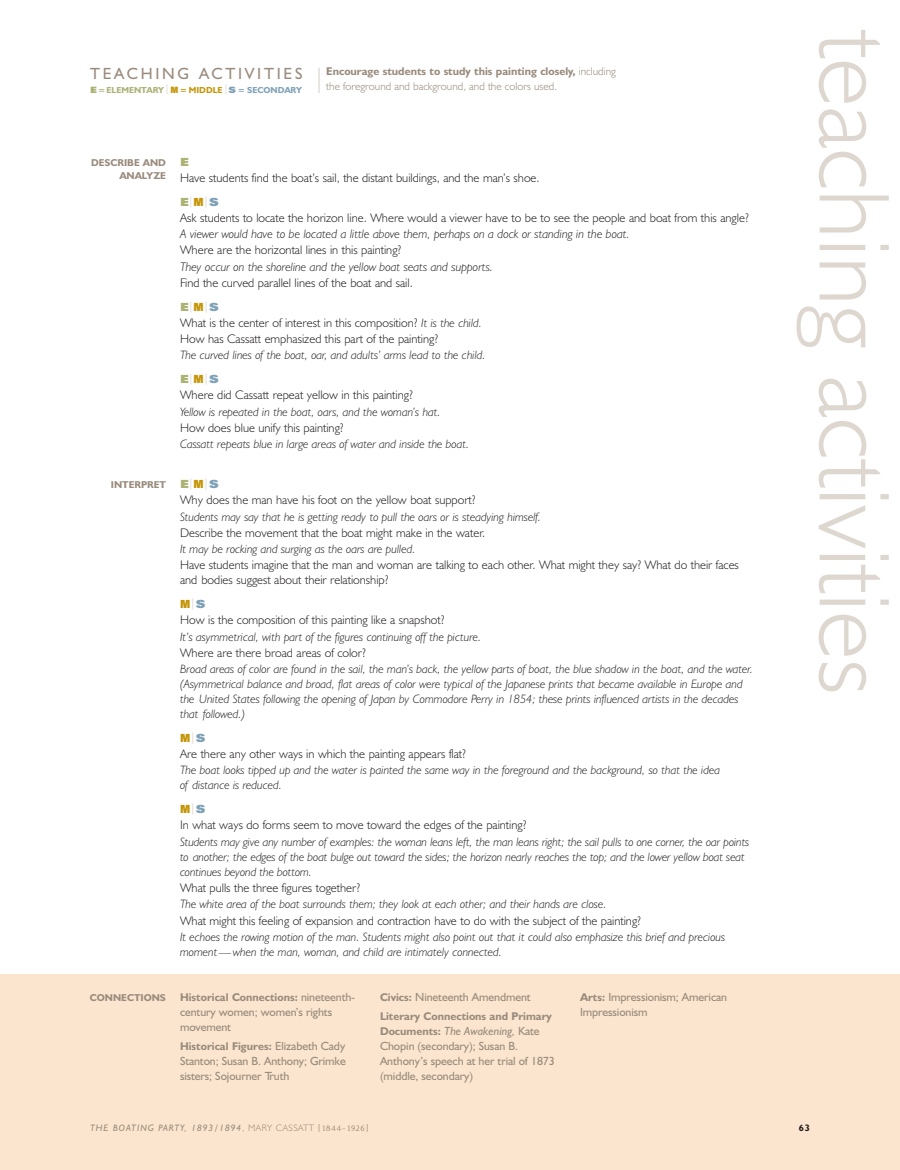
<style>
.page{position:relative;width:900px;height:1170px;background:#fff}
.page>*{position:absolute;margin:0;border:0;box-sizing:border-box;transform-origin:0 0}
.t1{font:300 101.25px "Humanist 521 BT";color:#ddd7d0}
.t2{font:16.25px "Humanist 521 BT";letter-spacing:.165em;color:#998b7d}
.t3{font:300 12.5px/16.2px "Humanist 521 BT";color:#231f20}
.t4{font:italic 300 12.5px "Humanist 521 BT";color:#231f20}
.t5{font:italic 300 12.25px/15px "Humanist 521 BT";color:#231f20}
.t6{font:11.88px/15px "Humanist 521 BT";letter-spacing:-.01em;color:#998b7d}
.t7{font:300 11.25px/15px "Humanist 521 BT";color:#998b7d}
.t8{font:700 11.25px "Humanist 521 BT";color:#998b7d}
.t9{font:900 11.25px "Zurich BT";color:#acb174;scale:1.2 1}
.t10{font:900 11.25px "Zurich BT";color:#c49608;scale:.85 1}
.t11{font:700 10px/12.5px "Humanist 521 BT";color:#998b7d;text-align:right}
.t12{font:italic 9.38px "Humanist 521 BT";letter-spacing:.1em;color:#998b7d}
.t13{font:700 9.38px "Humanist 521 BT";color:#231f20}
.t14{font:700 8.75px "Humanist 521 BT";color:#acb174}
.s1{font-family:"Zurich BT";font-weight:900}
.s2{font-weight:300;font-style:italic;font-size:10px;color:#d4cdc4}
.s3{font-family:"Zurich BT";font-weight:900;color:#c49608}
.s4{color:#c49608}
.s5{font-family:"Zurich BT";font-weight:900;color:#7ea1b7}
.s6{color:#7ea1b7}
.s7{font-weight:700}
.s8{font-family:"Humanist 521 BT";font-weight:300;color:#d4cdc4}
.s9{font-family:"Humanist 521 BT";font-weight:300;font-style:italic;color:#d4cdc4}
.s10{font-style:italic;font-size:12.25px}
.s11{font-weight:400;font-size:11.88px}
.s12{font-weight:700;font-size:11.25px}
.s13{font-style:italic}
.s14{font-weight:300;font-style:normal}
.s15{font-family:"Dyadis ITC";font-style:normal}
</style>
<div class="page">
<div style="left:0;top:975px;width:900px;height:195px;background:#fbe5ce"></div>
<svg style="left:319px;top:68px;width:1px;height:25px"></svg>
<h2 class="t2" style="left:90px;top:63px;width:214px">TEACHING ACTIVITIES</h2>
<p class="t14" style="left:90px;top:85px;width:214px"><span class="s1">E</span>=ELEMENTARY<span class="s2">|</span><span class="s3">M</span> <span class="s4">= MIDDLE</span><span class="s2">|</span><span class="s5">S</span> <span class="s6">= SECONDARY</span></p>
<p class="t7" style="left:326px;top:64px;width:291px"><span class="s7">Encourage students to study this painting closely,</span> including the foreground and background, and the colors used.</p>
<p class="t11" style="left:91px;top:156px;width:76px">DESCRIBE AND<br>ANALYZE</p>
<p class="t11" style="left:111px;top:478px;width:57px">INTERPRET</p>
<p class="t9" style="left:180px;top:155px;width:9px">E</p>
<p class="t3" style="left:180px;top:169px;width:361px">Have students find the boat’s sail, the distant buildings, and the man’s shoe.</p>
<p class="t9" style="left:180px;top:195px;width:34px">E<span class="s8">|</span><span class="s4">M</span><span class="s9">|</span><span class="s6">S</span></p>
<p class="t3" style="left:180px;top:209px;width:570px">Ask students to locate the horizon line. Where would a viewer have to be to see the people and boat from this angle?</p>
<p class="t4" style="left:180px;top:226px;width:451px">A viewer would have to be located a little above them, perhaps on a dock or standing in the boat.</p>
<p class="t3" style="left:180px;top:242px;width:223px">Where are the horizontal lines in this painting?</p>
<p class="t4" style="left:180px;top:259px;width:315px">They occur on the shoreline and the yellow boat seats and supports.</p>
<p class="t3" style="left:180px;top:274px;width:234px">Find the curved parallel lines of the boat and sail.</p>
<p class="t9" style="left:180px;top:300px;width:34px">E<span class="s8">|</span><span class="s4">M</span><span class="s9">|</span><span class="s6">S</span></p>
<p class="t3" style="left:180px;top:314px;width:304px">What is the center of interest in this composition? <span class="s10">It is the child.<br></span>How has Cassatt emphasized this part of the painting?</p>
<p class="t5" style="left:180px;top:348px;width:307px">The curved lines of the boat, oar, and adults’ arms lead to the child.</p>
<p class="t9" style="left:180px;top:372px;width:34px">E<span class="s8">|</span><span class="s4">M</span><span class="s9">|</span><span class="s6">S</span></p>
<p class="t3" style="left:180px;top:387px;width:235px">Where did Cassatt repeat yellow in this painting?</p>
<p class="t5" style="left:180px;top:404px;width:262px">Yellow is repeated in the boat, oars, and the woman’s hat.</p>
<p class="t3" style="left:180px;top:419px;width:165px">How does blue unify this painting?</p>
<p class="t5" style="left:180px;top:436px;width:291px">Cassatt repeats blue in large areas of water and inside the boat.</p>
<p class="t9" style="left:180px;top:477px;width:34px">E<span class="s8">|</span><span class="s4">M</span><span class="s9">|</span><span class="s6">S</span></p>
<p class="t3" style="left:180px;top:492px;width:297px">Why does the man have his foot on the yellow boat support?</p>
<p class="t5" style="left:180px;top:509px;width:362px">Students may say that he is getting ready to pull the oars or is steadying himself.</p>
<p class="t3" style="left:180px;top:524px;width:307px">Describe the movement that the boat might make in the water.</p>
<p class="t5" style="left:180px;top:541px;width:237px">It may be rocking and surging as the oars are pulled.</p>
<p class="t3" style="left:180px;top:557px;width:560px;line-height:15px">Have students imagine that the man and woman are talking to each other. What might they say? What do their faces and bodies suggest about their relationship?</p>
<p class="t10" style="left:180px;top:597px;width:32px">M<span class="s9">|</span><span class="s6">S</span></p>
<p class="t3" style="left:180px;top:612px;width:266px">How is the composition of this painting like a snapshot?</p>
<p class="t5" style="left:180px;top:629px;width:303px">It’s asymmetrical, with part of the figures continuing off the picture.</p>
<p class="t3" style="left:180px;top:644px;width:187px">Where are there broad areas of color?</p>
<p class="t5" style="left:180px;top:661px;width:574px">Broad areas of color are found in the sail, the man’s back, the yellow parts of boat, the blue shadow in the boat, and the water. (Asymmetrical balance and broad, flat areas of color were typical of the Japanese prints that became available in Europe and the United States following the opening of Japan by Commodore Perry in 1854; these prints influenced artists in the decades that followed.)</p>
<p class="t10" style="left:180px;top:731px;width:32px">M<span class="s9">|</span><span class="s6">S</span></p>
<p class="t3" style="left:180px;top:746px;width:288px">Are there any other ways in which the painting appears flat?</p>
<p class="t5" style="left:180px;top:763px;width:542px">The boat looks tipped up and the water is painted the same way in the foreground and the background, so that the idea of distance is reduced.</p>
<p class="t10" style="left:180px;top:802px;width:32px">M<span class="s9">|</span><span class="s6">S</span></p>
<p class="t3" style="left:180px;top:817px;width:348px">In what ways do forms seem to move toward the edges of the painting?</p>
<p class="t5" style="left:180px;top:834px;width:571px">Students may give any number of examples: the woman leans left, the man leans right; the sail pulls to one corner, the oar points to another; the edges of the boat bulge out toward the sides; the horizon nearly reaches the top; and the lower yellow boat seat continues beyond the bottom.</p>
<p class="t3" style="left:180px;top:879px;width:182px">What pulls the three figures together?</p>
<p class="t5" style="left:180px;top:896px;width:428px">The white area of the boat surrounds them; they look at each other; and their hands are close.</p>
<p class="t3" style="left:180px;top:912px;width:463px">What might this feeling of expansion and contraction have to do with the subject of the painting?</p>
<p class="t5" style="left:180px;top:929px;width:547px">It echoes the rowing motion of the man. Students might also point out that it could also emphasize this brief and precious moment — when the man, woman, and child are intimately connected.</p>
<p class="t11" style="left:90px;top:992px;width:78px">CONNECTIONS</p>
<p class="t8" style="left:180px;top:991px;width:177px">Historical Connections: <span class="s11">nineteenth-</span></p>
<p class="t6" style="left:180px;top:1005px;width:154px">century women; women’s rights movement</p>
<p class="t8" style="left:180px;top:1039px;width:167px">Historical Figures: <span class="s11">Elizabeth Cady</span></p>
<p class="t6" style="left:180px;top:1053px;width:167px">Stanton; Susan B. Anthony; Grimke sisters; Sojourner Truth</p>
<p class="t6" style="left:380px;top:990px;width:152px"><span class="s12">Civics:</span> Nineteenth Amendment</p>
<p class="t8" style="left:380px;top:1009px;width:173px">Literary Connections and Primary</p>
<p class="t6" style="left:380px;top:1023px;width:176px"><span class="s12">Documents:</span> <span class="s13">The Awakening,</span> Kate<br>Chopin (secondary); Susan B.<br>Anthony’s speech at her trial of 1873 (middle, secondary)</p>
<p class="t12" style="left:90px;top:1123px;width:281px">THE BOATING PARTY, 1893 / 1894<span class="s14">, MARY CASSATT</span> <span class="s15">[1844–1926]</span></p>
<p class="t6" style="left:580px;top:990px;width:149px"><span class="s12">Arts:</span> Impressionism; American<br>Impressionism</p>
<h1 class="t1" style="left:916px;top:32px;width:665px;rotate:90deg">teaching activities</h1>
<p class="t13" style="left:799px;top:1122px;width:13px">63</p>
</div>
